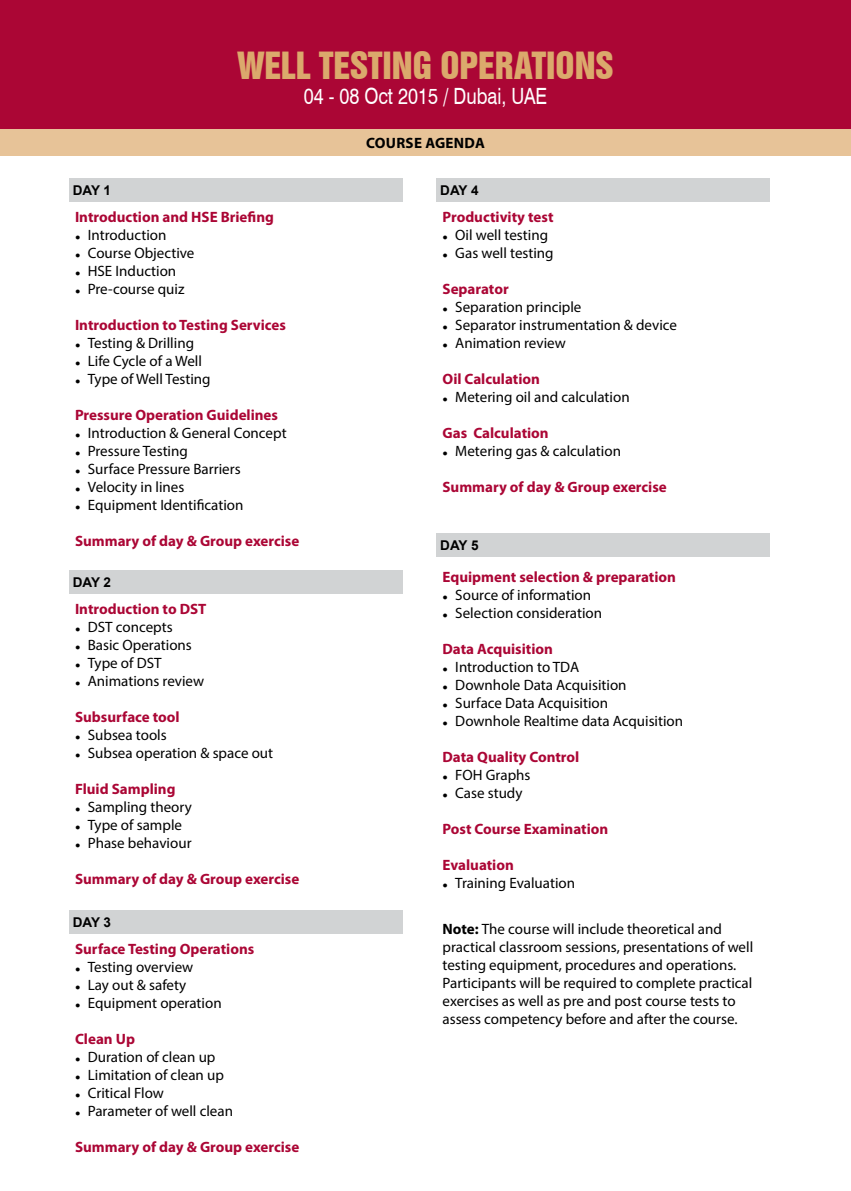
<style>
.page{position:relative;width:851px;height:1191px;background:#fff}
.page>*{position:absolute;margin:0;border:0;box-sizing:border-box;transform-origin:0 0}
.t1{font:34.35px "Swiss 921 BT Regular A";color:#dba96c}
.t2{font:22.35px "Swiss 721 BT";color:#fff;scale:.81 1}
.t3{font:15px/18px "Myriad Pro";color:#000}
.t4{font:700 15px "Myriad Pro";color:#ab0635}
.t5{font:700 15px "Myriad Pro";letter-spacing:.02em;color:#000}
.t6{font:700 13.5px "Arial";letter-spacing:-.045em;color:#000}
.s1{font-family:"Arial";font-size:9px}
.s2{font-weight:700}
</style>
<div class="page">
<div style="left:0;top:0;width:850px;height:132px;background:#ab0635"></div>
<div style="left:0;top:129px;width:850px;height:27px;background:#e7c398"></div>
<div style="left:69px;top:178px;width:333px;height:23px;background:#d1d3d4"></div>
<div style="left:69px;top:910px;width:333px;height:24px;background:#d1d3d4"></div>
<div style="left:69px;top:570px;width:333px;height:23px;background:#d1d3d4"></div>
<div style="left:436px;top:178px;width:334px;height:23px;background:#d1d3d4"></div>
<div style="left:436px;top:533px;width:334px;height:24px;background:#d1d3d4"></div>
<h1 class="t1" style="left:237px;top:43px;width:377px">WELL TESTING OPERATIONS</h1>
<h2 class="t2" style="left:304px;top:82px;width:272px">04 - 08 Oct 2015 / Dubai, UAE</h2>
<p class="t6" style="left:73px;top:181px;width:40px">DAY 1</p>
<p class="t4" style="left:75px;top:208px;width:200px">Introduction and HSE Briefing</p>
<p class="t3" style="left:75px;top:225px;width:93px"><span class="s1">●</span> Introduction</p>
<p class="t3" style="left:75px;top:243px;width:121px"><span class="s1">●</span> Course Objective</p>
<p class="t3" style="left:75px;top:261px;width:22px"><span class="s1">●</span> HSE</p>
<p class="t3" style="left:115px;top:261px;width:62px">Induction</p>
<p class="t3" style="left:75px;top:279px;width:111px"><span class="s1">●</span> Pre-course quiz</p>
<p class="t4" style="left:75px;top:316px;width:212px">Introduction to Testing Services</p>
<p class="t3" style="left:75px;top:333px;width:120px"><span class="s1">●</span> Testing &amp; Drilling</p>
<p class="t3" style="left:75px;top:351px;width:128px"><span class="s1">●</span> Life Cycle of a Well</p>
<p class="t3" style="left:75px;top:369px;width:137px"><span class="s1">●</span> Type of Well Testing</p>
<p class="t4" style="left:75px;top:406px;width:204px">Pressure Operation Guidelines</p>
<p class="t3" style="left:75px;top:423px;width:213px"><span class="s1">●</span> Introduction &amp; General Concept</p>
<p class="t3" style="left:75px;top:441px;width:114px"><span class="s1">●</span> Pressure Testing</p>
<p class="t3" style="left:75px;top:459px;width:167px"><span class="s1">●</span> Surface Pressure Barriers</p>
<p class="t3" style="left:75px;top:477px;width:111px"><span class="s1">●</span> Velocity in lines</p>
<p class="t3" style="left:75px;top:495px;width:170px"><span class="s1">●</span> Equipment Identification</p>
<p class="t4" style="left:75px;top:532px;width:226px">Summary of day &amp; Group exercise</p>
<p class="t6" style="left:73px;top:573px;width:40px">DAY 2</p>
<p class="t4" style="left:75px;top:600px;width:133px">Introduction to DST</p>
<p class="t3" style="left:75px;top:617px;width:22px"><span class="s1">●</span> DST</p>
<p class="t3" style="left:116px;top:617px;width:58px">concepts</p>
<p class="t3" style="left:75px;top:635px;width:118px"><span class="s1">●</span> Basic Operations</p>
<p class="t3" style="left:75px;top:653px;width:71px"><span class="s1">●</span> Type of DST</p>
<p class="t3" style="left:75px;top:671px;width:131px"><span class="s1">●</span> Animations review</p>
<p class="t4" style="left:75px;top:708px;width:106px">Subsurface tool</p>
<p class="t3" style="left:75px;top:725px;width:93px"><span class="s1">●</span> Subsea tools</p>
<p class="t3" style="left:75px;top:743px;width:200px"><span class="s1">●</span> Subsea operation &amp; space out</p>
<p class="t4" style="left:75px;top:780px;width:102px">Fluid Sampling</p>
<p class="t3" style="left:75px;top:797px;width:118px"><span class="s1">●</span> Sampling theory</p>
<p class="t3" style="left:75px;top:815px;width:108px"><span class="s1">●</span> Type of sample</p>
<p class="t3" style="left:75px;top:833px;width:118px"><span class="s1">●</span> Phase behaviour</p>
<p class="t4" style="left:75px;top:870px;width:226px">Summary of day &amp; Group exercise</p>
<p class="t6" style="left:73px;top:913px;width:40px">DAY 3</p>
<p class="t4" style="left:75px;top:940px;width:181px">Surface Testing Operations</p>
<p class="t3" style="left:75px;top:957px;width:120px"><span class="s1">●</span> Testing overview</p>
<p class="t3" style="left:75px;top:975px;width:113px"><span class="s1">●</span> Lay out &amp; safety</p>
<p class="t3" style="left:75px;top:993px;width:148px"><span class="s1">●</span> Equipment operation</p>
<p class="t4" style="left:75px;top:1030px;width:61px">Clean Up</p>
<p class="t3" style="left:75px;top:1047px;width:142px"><span class="s1">●</span> Duration of clean up</p>
<p class="t3" style="left:75px;top:1065px;width:150px"><span class="s1">●</span> Limitation of clean up</p>
<p class="t3" style="left:75px;top:1083px;width:90px"><span class="s1">●</span> Critical Flow</p>
<p class="t3" style="left:75px;top:1101px;width:159px"><span class="s1">●</span> Parameter of well clean</p>
<p class="t4" style="left:75px;top:1138px;width:226px">Summary of day &amp; Group exercise</p>
<p class="t5" style="left:366px;top:135px;width:118px">Course Agenda</p>
<p class="t6" style="left:440px;top:181px;width:40px">DAY 4</p>
<p class="t4" style="left:442px;top:208px;width:112px">Productivity test</p>
<p class="t3" style="left:442px;top:225px;width:107px"><span class="s1">●</span> Oil well testing</p>
<p class="t3" style="left:442px;top:243px;width:113px"><span class="s1">●</span> Gas well testing</p>
<p class="t4" style="left:442px;top:280px;width:68px">Separator</p>
<p class="t3" style="left:442px;top:297px;width:140px"><span class="s1">●</span> Separation principle</p>
<p class="t3" style="left:442px;top:315px;width:236px"><span class="s1">●</span> Separator instrumentation &amp; device</p>
<p class="t3" style="left:442px;top:333px;width:125px"><span class="s1">●</span> Animation review</p>
<p class="t4" style="left:442px;top:370px;width:99px">Oil Calculation</p>
<p class="t3" style="left:442px;top:387px;width:189px"><span class="s1">●</span> Metering oil and calculation</p>
<p class="t4" style="left:442px;top:424px;width:108px">Gas Calculation</p>
<p class="t3" style="left:442px;top:441px;width:180px"><span class="s1">●</span> Metering gas &amp; calculation</p>
<p class="t4" style="left:442px;top:478px;width:226px">Summary of day &amp; Group exercise</p>
<p class="t6" style="left:440px;top:536px;width:40px">DAY 5</p>
<p class="t4" style="left:442px;top:568px;width:235px">Equipment selection &amp; preparation</p>
<p class="t3" style="left:442px;top:585px;width:150px"><span class="s1">●</span> Source of information</p>
<p class="t3" style="left:442px;top:603px;width:161px"><span class="s1">●</span> Selection consideration</p>
<p class="t4" style="left:442px;top:640px;width:112px">Data Acquisition</p>
<p class="t3" style="left:442px;top:657px;width:120px"><span class="s1">●</span> Introduction to TDA</p>
<p class="t3" style="left:442px;top:675px;width:185px"><span class="s1">●</span> Downhole Data Acquisition</p>
<p class="t3" style="left:442px;top:693px;width:167px"><span class="s1">●</span> Surface Data Acquisition</p>
<p class="t3" style="left:442px;top:711px;width:242px"><span class="s1">●</span> Downhole Realtime data Acquisition</p>
<p class="t4" style="left:442px;top:748px;width:138px">Data Quality Control</p>
<p class="t3" style="left:442px;top:765px;width:89px"><span class="s1">●</span> FOH Graphs</p>
<p class="t3" style="left:442px;top:783px;width:81px"><span class="s1">●</span> Case study</p>
<p class="t4" style="left:442px;top:820px;width:167px">Post Course Examination</p>
<p class="t4" style="left:442px;top:856px;width:73px">Evaluation</p>
<p class="t3" style="left:442px;top:873px;width:134px"><span class="s1">●</span> Training Evaluation</p>
<p class="t3" style="left:442px;top:919px;width:312px"><span class="s2">Note:</span> The course will include theoretical and practical classroom sessions, presentations of well testing equipment, procedures and operations.<br>Participants will be required to complete practical exercises as well as pre and post course tests to assess competency before and after the course.</p>
</div>
